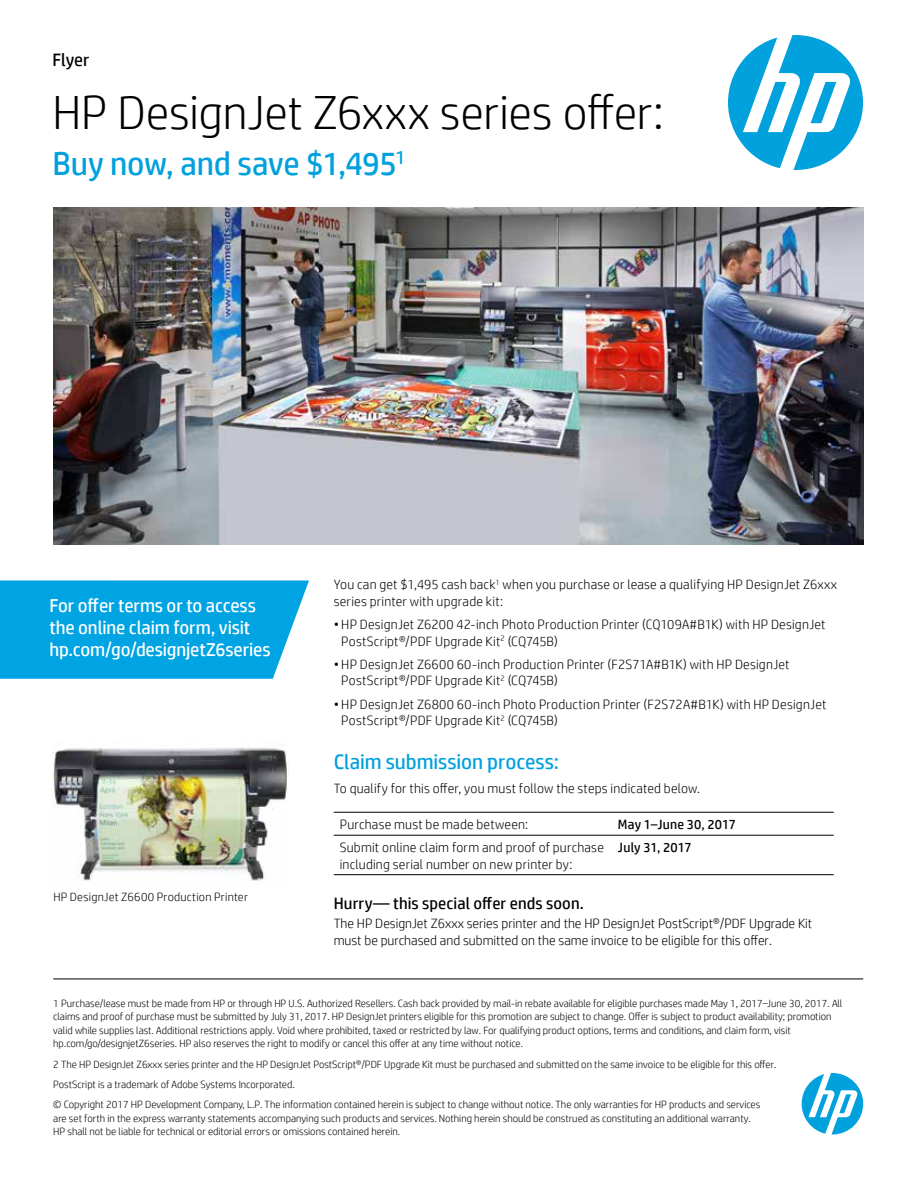
<style>
.page{position:relative;width:918px;height:1188px;background:#fff}
.page>*{position:absolute;margin:0;border:0;box-sizing:border-box;transform-origin:0 0}
.t1{font:300 48px "HP Simplified";letter-spacing:-.005em;color:#000}
.t2{font:33px "HP Simplified";letter-spacing:-.005em;color:#00a1dd}
.t3{font:21px "HP Simplified";letter-spacing:-.005em;color:#00a1dd}
.t4{font:18.75px/21.8px "HP Simplified";letter-spacing:-.01em;color:#fff}
.t5{font:18px "HP Simplified";color:#000}
.t6{font:16.5px "HP Simplified";letter-spacing:.005em;color:#000}
.t7{font:300 13.5px/16.5px "HP Simplified";letter-spacing:.015em;color:#000}
.t8{font:13.5px "HP Simplified";letter-spacing:.01em;color:#000}
.t9{font:300 12px "HP Simplified";letter-spacing:.02em;color:#000}
.t10{font:300 10.5px/13.5px "HP Simplified";color:#000}
</style>
<div class="page">
<svg style="left:728px;top:35px;width:135px;height:135px"></svg>
<svg style="left:802px;top:1073px;width:61px;height:62px"></svg>
<img style="left:52px;top:747px;width:237px;height:134px">
<hr style="left:53px;top:979px;width:810px;height:1px;background:#000">
<div style="left:0;top:581px;width:309px;height:98px;background:#00a4e3"></div>
<hr style="left:334px;top:812px;width:278px;height:1px;background:#000">
<hr style="left:612px;top:812px;width:222px;height:1px;background:#000">
<hr style="left:334px;top:835px;width:278px;height:1px;background:#000">
<hr style="left:612px;top:835px;width:222px;height:1px;background:#000">
<hr style="left:334px;top:874px;width:278px;height:1px;background:#000">
<hr style="left:612px;top:874px;width:222px;height:1px;background:#000">
<img style="left:54px;top:207px;width:810px;height:338px">
<h3 class="t5" style="left:52px;top:48px;width:39px">Flyer</h3>
<h1 class="t1" style="left:52px;top:81px;width:613px">HP DesignJet Z6xxx series offer:</h1>
<h2 class="t2" style="left:52px;top:142px;width:355px">Buy now, and save $1,495<sup>1</sup></h2>
<h3 class="t4" style="left:50px;top:595px;width:223px">For offer terms or to access the online claim form, visit hp.com/go/designjetZ6series</h3>
<p class="t9" style="left:53px;top:889px;width:196px">HP DesignJet Z6600 Production Printer</p>
<p class="t7" style="left:334px;top:576px;width:505px">You can get $1,495 cash back<sup>1</sup> when you purchase or lease a qualifying HP DesignJet Z6xxx series printer with upgrade kit:</p>
<p class="t7" style="left:341px;top:616px;width:486px;text-indent:-8px">• HP DesignJet Z6200 42-inch Photo Production Printer (CQ109A#B1K) with HP DesignJet<br>PostScript®/PDF Upgrade Kit<sup>2</sup> (CQ745B)</p>
<p class="t7" style="left:341px;top:656px;width:450px;text-indent:-8px">• HP DesignJet Z6600 60-inch Production Printer (F2S71A#B1K) with HP DesignJet<br>PostScript®/PDF Upgrade Kit<sup>2</sup> (CQ745B)</p>
<p class="t7" style="left:341px;top:695px;width:487px;text-indent:-8px">• HP DesignJet Z6800 60-inch Photo Production Printer (F2S72A#B1K) with HP DesignJet<br>PostScript®/PDF Upgrade Kit<sup>2</sup> (CQ745B)</p>
<h3 class="t3" style="left:334px;top:748px;width:227px">Claim submission process:</h3>
<p class="t7" style="left:334px;top:779px;width:368px">To qualify for this offer, you must follow the steps indicated below.</p>
<p class="t7" style="left:340px;top:816px;width:190px">Purchase must be made between:</p>
<p class="t8" style="left:618px;top:816px;width:119px">May 1–June 30, 2017</p>
<p class="t7" style="left:340px;top:839px;width:266px">Submit online claim form and proof of purchase including serial number on new printer by:</p>
<p class="t8" style="left:618px;top:839px;width:75px">July 31, 2017</p>
<h3 class="t6" style="left:334px;top:892px;width:252px">Hurry— this special offer ends soon.</h3>
<p class="t7" style="left:334px;top:915px;width:480px">The HP DesignJet Z6xxx series printer and the HP DesignJet PostScript®/PDF Upgrade Kit must be purchased and submitted on the same invoice to be eligible for this offer.</p>
<p class="t10" style="left:53px;top:996px;width:791px">1 Purchase/lease must be made from HP or through HP U.S. Authorized Resellers. Cash back provided by mail-in rebate available for eligible purchases made May 1, 2017–June 30, 2017. All claims and proof of purchase must be submitted by July 31, 2017. HP DesignJet printers eligible for this promotion are subject to change. Offer is subject to product availability; promotion valid while supplies last. Additional restrictions apply. Void where prohibited, taxed or restricted by law. For qualifying product options, terms and conditions, and claim form, visit hp.com/go/designjetZ6series. HP also reserves the right to modify or cancel this offer at any time without notice.</p>
<p class="t10" style="left:53px;top:1053px;width:725px;line-height:20.2px">2 The HP DesignJet Z6xxx series printer and the HP DesignJet PostScript®/PDF Upgrade Kit must be purchased and submitted on the same invoice to be eligible for this offer.<br>PostScript is a trademark of Adobe Systems Incorporated.<br>© Copyright 2017 HP Development Company, L.P. The information contained herein is subject to change without notice. The only warranties for HP products and services</p>
<p class="t10" style="left:53px;top:1111px;width:699px">are set forth in the express warranty statements accompanying such products and services. Nothing herein should be construed as constituting an additional warranty.<br>HP shall not be liable for technical or editorial errors or omissions contained herein.</p>
</div>
